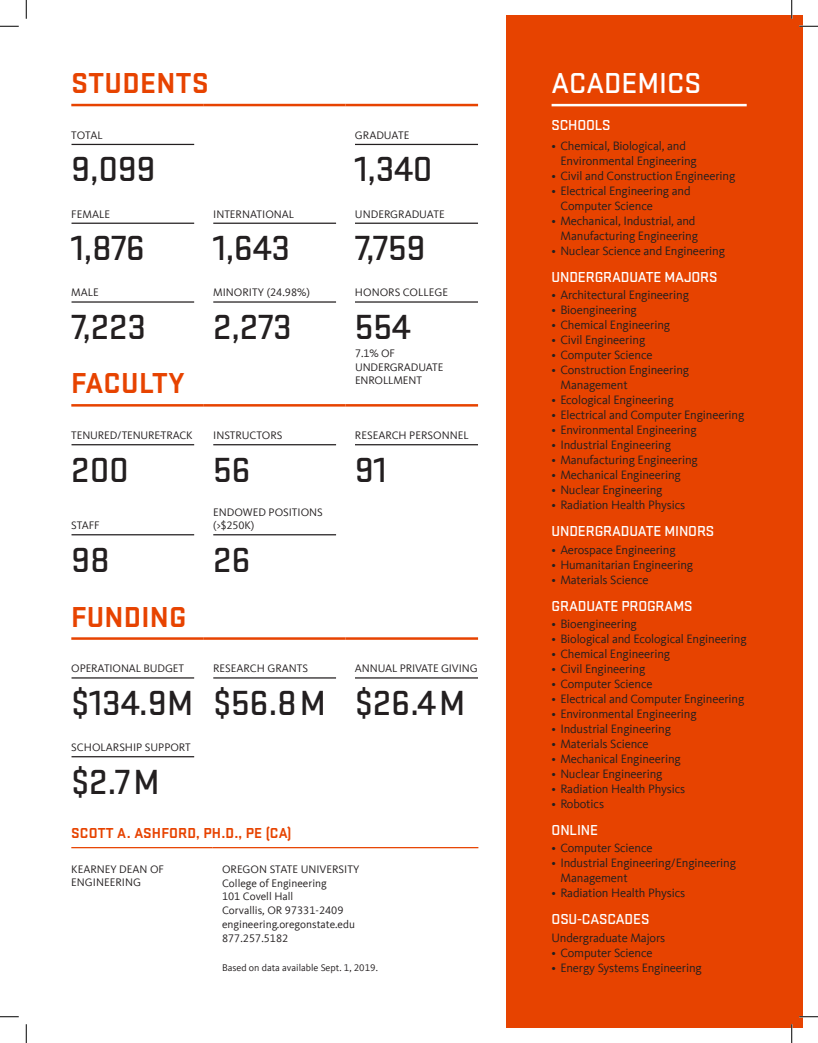
<style>
.page{position:relative;width:818px;height:1043px;background:#fff}
.page>*{position:absolute;margin:0;border:0;box-sizing:border-box;transform-origin:0 0}
.t1{font:500 36.25px "Stratum 2";letter-spacing:-.01em;color:#231f20}
.t2{font:700 30px "Stratum 2";letter-spacing:.01em;color:#e74300}
.t3{font:500 30px "Stratum 2";color:#fff}
.t4{font:500 15px "Stratum 2";letter-spacing:-.01em;color:#fff}
.t5{font:700 15px "Stratum 2";letter-spacing:.01em;color:#e74300}
.t6{font:12.5px/15px "Kievit Offc";letter-spacing:-.01em;color:#231f20}
.t7{font:11.25px/13.5px "Kievit Offc";color:#231f20}
.t8{font:10px "Kievit Offc";color:#231f20}
</style>
<div class="page">
<div style="left:506px;top:15px;width:296px;height:1013px;background:#e74300"></div>
<hr style="left:551px;top:104px;width:195px;height:2px;background:#fff">
<hr style="left:355px;top:144px;width:123px;height:1px;background:#231f20">
<hr style="left:355px;top:222px;width:123px;height:2px;background:#231f20">
<hr style="left:71px;top:301px;width:123px;height:1px;background:#231f20">
<hr style="left:213px;top:301px;width:123px;height:1px;background:#231f20">
<hr style="left:355px;top:444px;width:123px;height:1px;background:#231f20">
<hr style="left:71px;top:144px;width:123px;height:1px;background:#231f20">
<hr style="left:71px;top:222px;width:123px;height:2px;background:#231f20">
<hr style="left:213px;top:222px;width:123px;height:2px;background:#231f20">
<hr style="left:355px;top:301px;width:123px;height:1px;background:#231f20">
<hr style="left:71px;top:444px;width:123px;height:1px;background:#231f20">
<hr style="left:213px;top:444px;width:123px;height:1px;background:#231f20">
<hr style="left:71px;top:534px;width:123px;height:1px;background:#231f20">
<hr style="left:213px;top:534px;width:123px;height:1px;background:#231f20">
<hr style="left:71px;top:756px;width:123px;height:1px;background:#231f20">
<hr style="left:71px;top:677px;width:123px;height:1px;background:#231f20">
<hr style="left:213px;top:677px;width:123px;height:1px;background:#231f20">
<hr style="left:355px;top:677px;width:123px;height:1px;background:#231f20">
<hr style="left:71px;top:104px;width:133px;height:2px;background:#e74300">
<hr style="left:204px;top:104px;width:141px;height:2px;background:#e74300">
<hr style="left:345px;top:104px;width:133px;height:2px;background:#e74300">
<hr style="left:71px;top:404px;width:133px;height:2px;background:#e74300">
<hr style="left:204px;top:404px;width:141px;height:2px;background:#e74300">
<hr style="left:345px;top:404px;width:133px;height:2px;background:#e74300">
<hr style="left:71px;top:637px;width:133px;height:3px;background:#e74300">
<hr style="left:204px;top:637px;width:141px;height:3px;background:#e74300">
<hr style="left:345px;top:637px;width:133px;height:3px;background:#e74300">
<hr style="left:71px;top:847px;width:142px;height:1px;background:#e74300">
<hr style="left:213px;top:847px;width:265px;height:1px;background:#e74300">
<svg style="left:0;top:25px;width:19px;height:2px"></svg>
<svg style="left:799px;top:25px;width:19px;height:2px"></svg>
<svg style="left:0;top:1016px;width:19px;height:1px"></svg>
<svg style="left:799px;top:1015px;width:19px;height:2px"></svg>
<svg style="left:25px;top:0;width:2px;height:19px"></svg>
<svg style="left:25px;top:1024px;width:2px;height:18px"></svg>
<svg style="left:790px;top:0;width:2px;height:19px"></svg>
<svg style="left:790px;top:1024px;width:2px;height:18px"></svg>
<p class="t2" style="left:71px;top:62px;width:139px">STUDENTS</p>
<p class="t7" style="left:71px;top:128px;width:33px">TOTAL</p>
<p class="t7" style="left:355px;top:128px;width:56px">GRADUATE</p>
<p class="t1" style="left:71px;top:145px;width:86px">9,099</p>
<p class="t1" style="left:355px;top:145px;width:79px">1,340</p>
<p class="t7" style="left:71px;top:207px;width:40px">FEMALE</p>
<p class="t7" style="left:213px;top:207px;width:83px">INTERNATIONAL</p>
<p class="t7" style="left:355px;top:207px;width:91px">UNDERGRADUATE</p>
<p class="t1" style="left:71px;top:223px;width:75px">1,876</p>
<p class="t1" style="left:213px;top:223px;width:79px">1,643</p>
<p class="t1" style="left:355px;top:223px;width:72px">7,759</p>
<p class="t7" style="left:71px;top:286px;width:29px">MALE</p>
<p class="t7" style="left:213px;top:286px;width:98px">MINORITY (24.98%)</p>
<p class="t7" style="left:355px;top:286px;width:94px">HONORS COLLEGE</p>
<p class="t1" style="left:71px;top:302px;width:76px">7,223</p>
<p class="t1" style="left:213px;top:302px;width:80px">2,273</p>
<p class="t1" style="left:355px;top:302px;width:57px">554</p>
<p class="t2" style="left:71px;top:363px;width:115px">FACULTY</p>
<p class="t7" style="left:71px;top:429px;width:123px">TENURED/TENURE-TRACK</p>
<p class="t7" style="left:213px;top:429px;width:71px">INSTRUCTORS</p>
<p class="t7" style="left:355px;top:429px;width:115px">RESEARCH PERSONNEL</p>
<p class="t1" style="left:71px;top:445px;width:59px">200</p>
<p class="t1" style="left:213px;top:445px;width:39px">56</p>
<p class="t1" style="left:355px;top:445px;width:33px">91</p>
<p class="t7" style="left:71px;top:519px;width:30px">STAFF</p>
<p class="t7" style="left:355px;top:347px;width:90px">7.1% OF<br>UNDERGRADUATE<br>ENROLLMENT</p>
<p class="t7" style="left:213px;top:505px;width:111px">ENDOWED POSITIONS (&gt;$250K)</p>
<p class="t1" style="left:71px;top:535px;width:40px">98</p>
<p class="t1" style="left:213px;top:535px;width:39px">26</p>
<p class="t2" style="left:71px;top:596px;width:117px">FUNDING</p>
<p class="t7" style="left:71px;top:662px;width:114px">OPERATIONAL BUDGET</p>
<p class="t7" style="left:213px;top:662px;width:96px">RESEARCH GRANTS</p>
<p class="t7" style="left:355px;top:662px;width:124px">ANNUAL PRIVATE GIVING</p>
<p class="t1" style="left:71px;top:678px;width:123px">$134.9M</p>
<p class="t1" style="left:213px;top:678px;width:114px">$56.8M</p>
<p class="t1" style="left:355px;top:678px;width:112px">$26.4M</p>
<p class="t7" style="left:71px;top:740px;width:121px">SCHOLARSHIP SUPPORT</p>
<p class="t1" style="left:71px;top:757px;width:90px">$2.7M</p>
<p class="t5" style="left:71px;top:823px;width:222px">SCOTT A. ASHFORD, PH.D., PE (CA)</p>
<p class="t7" style="left:71px;top:862px;width:94px">KEARNEY DEAN OF<br>ENGINEERING</p>
<p class="t7" style="left:222px;top:862px;width:139px">OREGON STATE UNIVERSITY</p>
<p class="t7" style="left:222px;top:876px;width:106px">College of Engineering<br>101 Covell Hall</p>
<p class="t7" style="left:222px;top:903px;width:123px">Corvallis, OR 97331-2409</p>
<p class="t7" style="left:222px;top:917px;width:134px">engineering.oregonstate.edu</p>
<p class="t7" style="left:222px;top:931px;width:68px">877.257.5182</p>
<p class="t8" style="left:222px;top:962px;width:157px">Based on data available Sept. 1, 2019.</p>
<p class="t3" style="left:551px;top:63px;width:151px">ACADEMICS</p>
<p class="t4" style="left:551px;top:115px;width:61px">SCHOOLS</p>
<p class="t6" style="left:560px;top:138px;width:138px;text-indent:-9px">• Chemical, Biological, and<br>Environmental Engineering</p>
<p class="t6" style="left:551px;top:168px;width:185px">• Civil and Construction Engineering</p>
<p class="t6" style="left:560px;top:183px;width:131px;text-indent:-9px">• Electrical Engineering and<br>Computer Science</p>
<p class="t6" style="left:551px;top:213px;width:148px;text-align:right">• Mechanical, Industrial, and<br>Manufacturing Engineering</p>
<p class="t6" style="left:551px;top:243px;width:175px">• Nuclear Science and Engineering</p>
<p class="t4" style="left:551px;top:267px;width:167px">UNDERGRADUATE MAJORS</p>
<p class="t6" style="left:551px;top:288px;width:139px">• Architectural Engineering</p>
<p class="t6" style="left:551px;top:303px;width:87px">• Bioengineering</p>
<p class="t6" style="left:551px;top:318px;width:120px">• Chemical Engineering</p>
<p class="t6" style="left:551px;top:333px;width:95px">• Civil Engineering</p>
<p class="t6" style="left:551px;top:348px;width:102px">• Computer Science</p>
<p class="t6" style="left:560px;top:363px;width:130px;text-indent:-9px">• Construction Engineering<br>Management</p>
<p class="t6" style="left:551px;top:393px;width:123px">• Ecological Engineering</p>
<p class="t6" style="left:551px;top:408px;width:194px">• Electrical and Computer Engineering</p>
<p class="t6" style="left:551px;top:423px;width:146px">• Environmental Engineering</p>
<p class="t6" style="left:551px;top:438px;width:121px">• Industrial Engineering</p>
<p class="t6" style="left:551px;top:453px;width:148px">• Manufacturing Engineering</p>
<p class="t6" style="left:551px;top:468px;width:131px">• Mechanical Engineering</p>
<p class="t6" style="left:551px;top:483px;width:112px">• Nuclear Engineering</p>
<p class="t6" style="left:551px;top:498px;width:135px">• Radiation Health Physics</p>
<p class="t4" style="left:551px;top:521px;width:164px">UNDERGRADUATE MINORS</p>
<p class="t6" style="left:551px;top:542px;width:126px">• Aerospace Engineering</p>
<p class="t6" style="left:551px;top:557px;width:143px">• Humanitarian Engineering</p>
<p class="t6" style="left:551px;top:572px;width:99px">• Materials Science</p>
<p class="t4" style="left:551px;top:595px;width:142px">GRADUATE PROGRAMS</p>
<p class="t6" style="left:551px;top:616px;width:87px">• Bioengineering</p>
<p class="t6" style="left:551px;top:631px;width:197px">• Biological and Ecological Engineering</p>
<p class="t6" style="left:551px;top:646px;width:120px">• Chemical Engineering</p>
<p class="t6" style="left:551px;top:661px;width:95px">• Civil Engineering</p>
<p class="t6" style="left:551px;top:676px;width:102px">• Computer Science</p>
<p class="t6" style="left:551px;top:691px;width:194px">• Electrical and Computer Engineering</p>
<p class="t6" style="left:551px;top:706px;width:146px">• Environmental Engineering</p>
<p class="t6" style="left:551px;top:721px;width:121px">• Industrial Engineering</p>
<p class="t6" style="left:551px;top:736px;width:99px">• Materials Science</p>
<p class="t6" style="left:551px;top:751px;width:131px">• Mechanical Engineering</p>
<p class="t6" style="left:551px;top:766px;width:112px">• Nuclear Engineering</p>
<p class="t6" style="left:551px;top:781px;width:135px">• Radiation Health Physics</p>
<p class="t6" style="left:551px;top:796px;width:54px">• Robotics</p>
<p class="t4" style="left:551px;top:820px;width:48px">ONLINE</p>
<p class="t6" style="left:551px;top:840px;width:102px">• Computer Science</p>
<p class="t6" style="left:560px;top:855px;width:177px;text-indent:-9px">• Industrial Engineering/Engineering<br>Management</p>
<p class="t6" style="left:551px;top:885px;width:135px">• Radiation Health Physics</p>
<p class="t4" style="left:551px;top:909px;width:99px">OSU-CASCADES</p>
<p class="t6" style="left:551px;top:930px;width:115px">Undergraduate Majors</p>
<p class="t6" style="left:551px;top:945px;width:102px">• Computer Science</p>
<p class="t6" style="left:551px;top:960px;width:152px">• Energy Systems Engineering</p>
</div>
